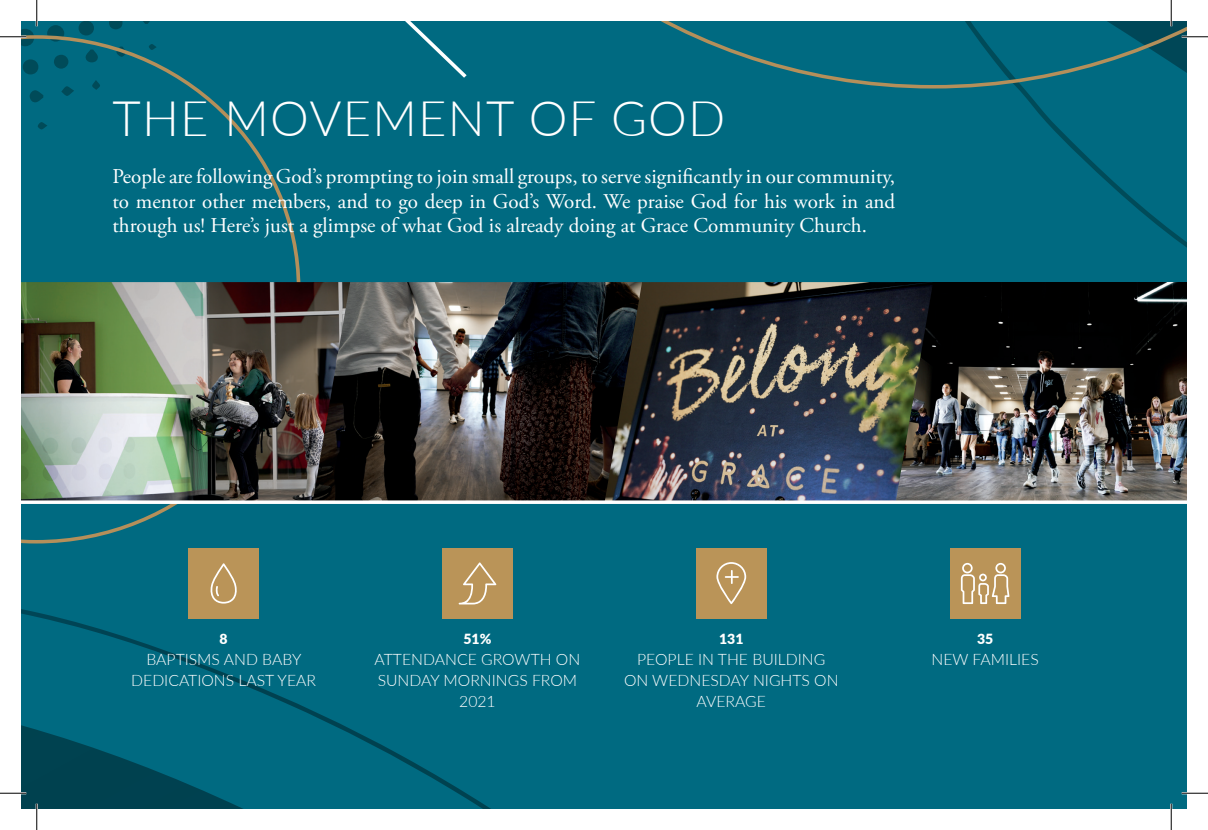
<style>
.page{position:relative;width:1208px;height:830px;background:#fff}
.page>*{position:absolute;margin:0;border:0;box-sizing:border-box;transform-origin:0 0}
.t1{font:300 49px "Lato";letter-spacing:.025em;color:#fff}
.t2{font:21px/24.5px "Adobe Garamond Pro";color:#fff;text-align:justify}
.t3{font:300 15.75px/21px "Lato";color:#fff;text-align:center}
.t4{font:900 14px "Lato";color:#fff}
</style>
<div class="page">
<div style="left:21px;top:21px;width:1166px;height:788px;background:#006a81"></div>
<svg style="left:21px;top:609px;width:470px;height:199px"></svg>
<svg style="left:466px;top:21px;width:640px;height:67px"></svg>
<div style="left:47px;top:25px;width:17px;height:17px;background:#004b59;border-radius:50%"></div>
<div style="left:79px;top:21px;width:15px;height:15px;background:#004b59;border-radius:50%"></div>
<svg style="left:109px;top:21px;width:14px;height:8px"></svg>
<svg style="left:143px;top:21px;width:7px;height:3px"></svg>
<svg style="left:405px;top:21px;width:61px;height:57px"></svg>
<svg style="left:21px;top:35px;width:279px;height:508px"></svg>
<img style="left:933px;top:282px;width:253px;height:218px">
<img style="left:642px;top:282px;width:291px;height:218px">
<img style="left:350px;top:282px;width:292px;height:218px">
<div style="left:188px;top:548px;width:71px;height:70px;background:#ba9458"></div>
<svg style="left:210px;top:563px;width:27px;height:40px"></svg>
<div style="left:949px;top:548px;width:71px;height:70px;background:#ba9458"></div>
<svg style="left:960px;top:563px;width:49px;height:41px"></svg>
<div style="left:442px;top:548px;width:71px;height:70px;background:#ba9458"></div>
<svg style="left:458px;top:562px;width:38px;height:42px"></svg>
<div style="left:696px;top:548px;width:70px;height:70px;background:#ba9458"></div>
<img style="left:21px;top:282px;width:329px;height:218px">
<svg style="left:21px;top:500px;width:1165px;height:4px;background:#e7e8e9"></svg>
<svg style="left:716px;top:562px;width:30px;height:42px"></svg>
<hr style="left:1181px;top:792px;width:27px;height:2px;background:#fff">
<hr style="left:36px;top:0;width:2px;height:26px;background:#fff">
<hr style="left:1170px;top:803px;width:2px;height:27px;background:#fff">
<svg style="left:1181px;top:792px;width:27px;height:1px"></svg>
<svg style="left:0;top:0;width:37px;height:46px"></svg>
<svg style="left:0;top:725px;width:244px;height:105px"></svg>
<svg style="left:1106px;top:0;width:102px;height:73px"></svg>
<svg style="left:1170px;top:803px;width:1px;height:27px"></svg>
<h1 class="t1" style="left:112px;top:84px;width:614px">THE MOVEMENT OF GOD</h1>
<p class="t2" style="left:112px;top:165px;width:784px">People are following God’s prompting to join small groups, to serve significantly in our community, to mentor other members, and to go deep in God’s Word. We praise God for his work in and through us! Here’s just a glimpse of what God is already doing at Grace Community Church.</p>
<p class="t4" style="left:219px;top:628px;width:10px">8</p>
<p class="t3" style="left:131px;top:648px;width:186px">BAPTISMS AND BABY<br>DEDICATIONS LAST YEAR</p>
<p class="t4" style="left:463px;top:628px;width:29px">51%</p>
<p class="t3" style="left:374px;top:648px;width:207px">ATTENDANCE GROWTH ON<br>SUNDAY MORNINGS FROM<br>2021</p>
<p class="t4" style="left:719px;top:628px;width:26px">131</p>
<p class="t3" style="left:624px;top:648px;width:216px">PEOPLE IN THE BUILDING<br>ON WEDNESDAY NIGHTS ON<br>AVERAGE</p>
<p class="t4" style="left:977px;top:628px;width:18px">35</p>
<p class="t3" style="left:931px;top:648px;width:109px">NEW FAMILIES</p>
</div>
